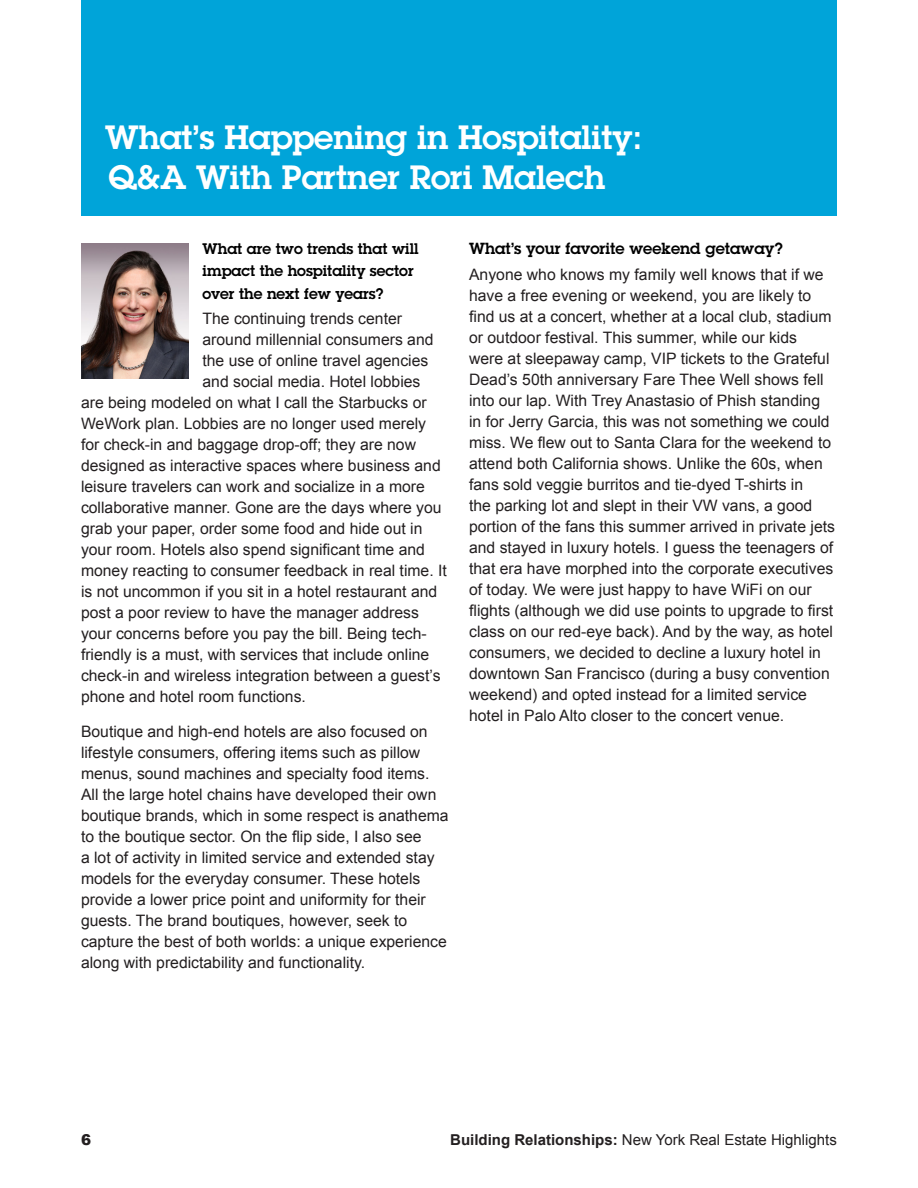
<style>
.page{position:relative;width:918px;height:1188px;background:#fff}
.page>*{position:absolute;margin:0;border:0;box-sizing:border-box;transform-origin:0 0}
._01a__Page_Head{font:600 33px "Lubalin Graph Std";color:#fff}
._02__Body{font:15.75px/21px "Arial";color:#231f20}
._02__Head_Level_Two{font:600 15.75px "Lubalin Graph Std";color:#000}
._02__Head_Level_One{font:600 15px/22.5px "Lubalin Graph Std";color:#000}
.t1{font:15px "Arial";color:#231f20}
.t2{font:900 15px "Arial";color:#231f20}
.s1{font-weight:700}
</style>
<div class="page">
<div style="left:81px;top:0;width:756px;height:216px;background:#00a4d9"></div>
<img style="left:81px;top:244px;width:108px;height:135px">
<p class="_01a__Page_Head" style="left:105px;top:116px;width:539px">What’s Happening in Hospitality:</p>
<p class="_01a__Page_Head" style="left:108px;top:155px;width:498px">Q&amp;A With Partner Rori Malech</p>
<p class="_02__Head_Level_One" style="left:202px;top:237px;width:218px">What are two trends that will impact the hospitality sector over the next few years?</p>
<p class="_02__Body" style="left:202px;top:308px;width:201px">The continuing trends center</p>
<p class="_02__Body" style="left:202px;top:329px;width:233px">around millennial consumers and</p>
<p class="_02__Body" style="left:202px;top:350px;width:227px">the use of online travel agencies</p>
<p class="_02__Body" style="left:202px;top:371px;width:219px">and social media. Hotel lobbies</p>
<p class="_02__Body" style="left:81px;top:392px;width:347px">are being modeled on what I call the Starbucks or</p>
<p class="_02__Body" style="left:81px;top:413px;width:347px">WeWork plan. Lobbies are no longer used merely</p>
<p class="_02__Body" style="left:81px;top:434px;width:337px">for check-in and baggage drop-off; they are now</p>
<p class="_02__Body" style="left:81px;top:455px;width:361px">designed as interactive spaces where business and</p>
<p class="_02__Body" style="left:81px;top:476px;width:345px">leisure travelers can work and socialize in a more</p>
<p class="_02__Body" style="left:81px;top:497px;width:362px">collaborative manner. Gone are the days where you</p>
<p class="_02__Body" style="left:81px;top:518px;width:343px">grab your paper, order some food and hide out in</p>
<p class="_02__Body" style="left:81px;top:539px;width:346px">your room. Hotels also spend significant time and</p>
<p class="_02__Body" style="left:81px;top:560px;width:367px">money reacting to consumer feedback in real time. It</p>
<p class="_02__Body" style="left:81px;top:581px;width:358px">is not uncommon if you sit in a hotel restaurant and</p>
<p class="_02__Body" style="left:81px;top:602px;width:339px">post a poor review to have the manager address</p>
<p class="_02__Body" style="left:81px;top:623px;width:347px">your concerns before you pay the bill. Being tech-</p>
<p class="_02__Body" style="left:81px;top:644px;width:350px">friendly is a must, with services that include online</p>
<p class="_02__Body" style="left:81px;top:665px;width:361px">check-in and wireless integration between a guest’s</p>
<p class="_02__Body" style="left:81px;top:686px;width:227px">phone and hotel room functions.</p>
<p class="_02__Body" style="left:81px;top:721px;width:369px">Boutique and high-end hotels are also focused on lifestyle consumers, offering items such as pillow menus, sound machines and specialty food items.<br>All the large hotel chains have developed their own boutique brands, which in some respect is anathema to the boutique sector. On the flip side, I also see<br>a lot of activity in limited service and extended stay models for the everyday consumer. These hotels provide a lower price point and uniformity for their guests. The brand boutiques, however, seek to capture the best of both worlds: a unique experience along with predictability and functionality.</p>
<p class="_02__Head_Level_Two" style="left:469px;top:238px;width:315px">What’s your favorite weekend getaway?</p>
<p class="_02__Body" style="left:469px;top:264px;width:367px">Anyone who knows my family well knows that if we have a free evening or weekend, you are likely to find us at a concert, whether at a local club, stadium or outdoor festival. This summer, while our kids were at sleepaway camp, VIP tickets to the Grateful Dead’s 50th anniversary Fare Thee Well shows fell into our lap. With Trey Anastasio of Phish standing in for Jerry Garcia, this was not something we could miss. We flew out to Santa Clara for the weekend to attend both California shows. Unlike the 60s, when fans sold veggie burritos and tie-dyed T-shirts in<br>the parking lot and slept in their VW vans, a good portion of the fans this summer arrived in private jets and stayed in luxury hotels. I guess the teenagers of that era have morphed into the corporate executives of today. We were just happy to have WiFi on our flights (although we did use points to upgrade to first class on our red-eye back). And by the way, as hotel consumers, we decided to decline a luxury hotel in downtown San Francisco (during a busy convention weekend) and opted instead for a limited service hotel in Palo Alto closer to the concert venue.</p>
<p class="t2" style="left:81px;top:1129px;width:12px">6</p>
<p class="t1" style="left:450px;top:1130px;width:388px"><span class="s1">Building Relationships:</span> New York Real Estate Highlights</p>
</div>
